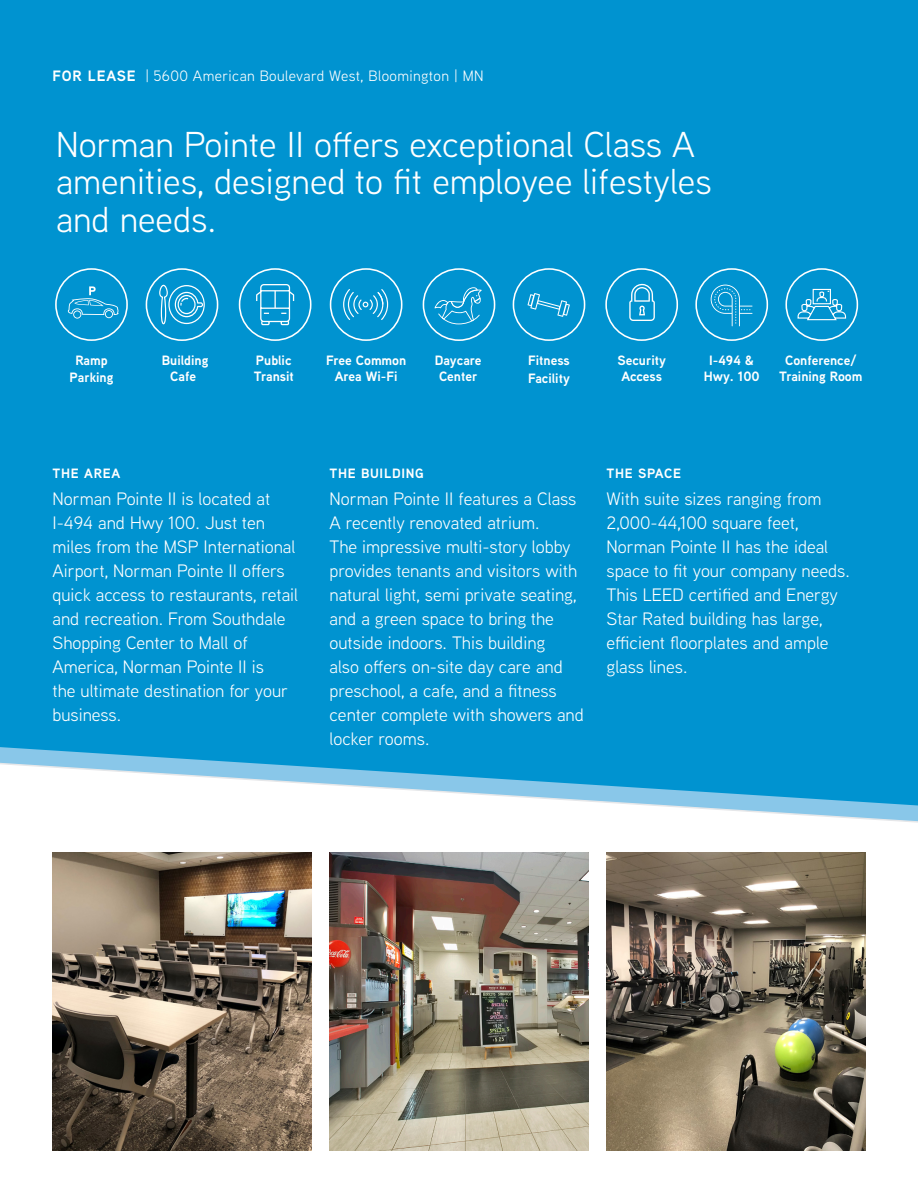
<style>
.page{position:relative;width:918px;height:1188px;background:#fff}
.page>*{position:absolute;margin:0;border:0;box-sizing:border-box;transform-origin:0 0}
.Location-Headline{font:36px/37.5px "Aaux Next";color:#fff}
.Area_Description{font:18px/24px "Aaux Next";color:#fff}
.Property_Address{font:15px "Aaux Next";letter-spacing:.025em;color:#fff}
.Infograph-Label{font:700 13.5px/16.2px "Aaux Next";color:#fff;text-align:center}
.Area_Subhead{font:700 13.5px "Aaux Next";letter-spacing:.05em;color:#fff}
.s1{font-weight:700}
</style>
<div class="page">
<div style="left:0;top:0;width:918px;height:805px;background:#0093d0"></div>
<div style="left:423px;top:268px;width:72px;height:73px;border:2px solid #fff;border-radius:50%"></div>
<div style="left:146px;top:268px;width:72px;height:73px;border:2px solid #fff;border-radius:50%"></div>
<svg style="left:435px;top:287px;width:47px;height:37px"></svg>
<svg style="left:255px;top:283px;width:40px;height:43px"></svg>
<div style="left:785px;top:268px;width:73px;height:73px;border:2px solid #fff;border-radius:50%"></div>
<div style="left:55px;top:268px;width:73px;height:73px;border:2px solid #fff;border-radius:50%"></div>
<svg style="left:68px;top:286px;width:51px;height:33px"></svg>
<div style="left:513px;top:268px;width:72px;height:73px;border:2px solid #fff;border-radius:50%"></div>
<svg style="left:528px;top:293px;width:42px;height:24px"></svg>
<div style="left:239px;top:268px;width:73px;height:73px;border:2px solid #fff;border-radius:50%"></div>
<div style="left:605px;top:268px;width:73px;height:73px;border:2px solid #fff;border-radius:50%"></div>
<svg style="left:629px;top:284px;width:26px;height:37px"></svg>
<div style="left:695px;top:268px;width:73px;height:73px;border:2px solid #fff;border-radius:50%"></div>
<svg style="left:711px;top:285px;width:41px;height:41px"></svg>
<div style="left:330px;top:268px;width:72px;height:73px;border:2px solid #fff;border-radius:50%"></div>
<svg style="left:343px;top:289px;width:45px;height:31px"></svg>
<img style="left:52px;top:852px;width:260px;height:298px">
<img style="left:330px;top:852px;width:259px;height:298px">
<img style="left:606px;top:852px;width:260px;height:298px">
<svg style="left:159px;top:285px;width:46px;height:39px"></svg>
<svg style="left:797px;top:288px;width:50px;height:33px"></svg>
<p class="Property_Address" style="left:52px;top:65px;width:433px"><span class="s1">FOR LEASE</span> | 5600 American Boulevard West, Bloomington | MN</p>
<p class="Location-Headline" style="left:56px;top:124px;width:657px">Norman Pointe II offers exceptional Class A amenities, designed to fit employee lifestyles and needs.</p>
<p class="Infograph-Label" style="left:75px;top:352px;width:34px">Ramp</p>
<p class="Infograph-Label" style="left:69px;top:368px;width:46px">Parking</p>
<p class="Infograph-Label" style="left:162px;top:352px;width:48px">Building</p>
<p class="Infograph-Label" style="left:170px;top:368px;width:27px">Cafe</p>
<p class="Infograph-Label" style="left:256px;top:352px;width:37px">Public</p>
<p class="Infograph-Label" style="left:254px;top:368px;width:42px">Transit</p>
<p class="Infograph-Label" style="left:326px;top:352px;width:82px">Free Common<br>Area Wi-Fi</p>
<p class="Infograph-Label" style="left:435px;top:352px;width:48px">Daycare<br>Center</p>
<p class="Infograph-Label" style="left:528px;top:352px;width:43px">Fitness</p>
<p class="Infograph-Label" style="left:528px;top:370px;width:43px">Facility</p>
<p class="Infograph-Label" style="left:617px;top:352px;width:50px;text-align:left">Security<br>Access</p>
<p class="Infograph-Label" style="left:704px;top:352px;width:58px">I-494 &amp;<br>Hwy. 100</p>
<p class="Infograph-Label" style="left:779px;top:352px;width:85px">Conference/<br>Training Room</p>
<p class="Area_Subhead" style="left:52px;top:464px;width:69px">THE AREA</p>
<p class="Area_Subhead" style="left:330px;top:464px;width:96px">THE BUILDING</p>
<p class="Area_Subhead" style="left:606px;top:464px;width:76px">THE SPACE</p>
<p class="Area_Description" style="left:330px;top:486px;width:256px">Norman Pointe II features a Class<br>A recently renovated atrium.<br>The impressive multi-story lobby provides tenants and visitors with natural light, semi private seating, and a green space to bring the outside indoors. This building<br>also offers on-site day care and preschool, a cafe, and a fitness center complete with showers and locker rooms.</p>
<p class="Area_Description" style="left:52px;top:486px;width:247px">Norman Pointe II is located at<br>I-494 and Hwy 100. Just ten miles from the MSP International<br>Airport, Norman Pointe II offers quick access to restaurants, retail and recreation. From Southdale<br>Shopping Center to Mall of<br>America, Norman Pointe II is<br>the ultimate destination for your business.</p>
<p class="Area_Description" style="left:606px;top:487px;width:245px">With suite sizes ranging from<br>2,000-44,100 square feet,<br>Norman Pointe II has the ideal space to fit your company needs.<br>This LEED certified and Energy<br>Star Rated building has large, efficient floorplates and ample glass lines.</p>
</div>
